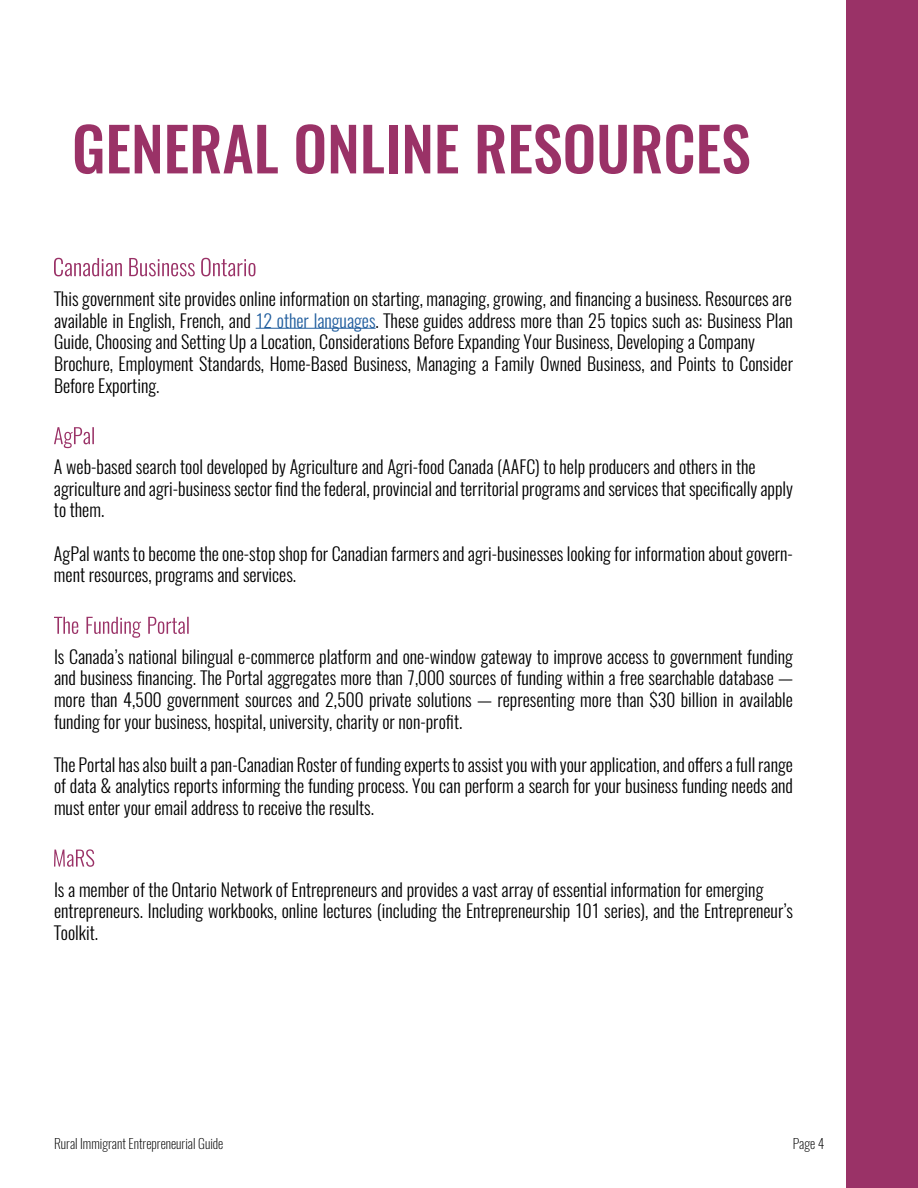
<style>
.page{position:relative;width:918px;height:1188px;background:#fff}
.page>*{position:absolute;margin:0;border:0;box-sizing:border-box;transform-origin:0 0}
.t1{font:500 60px "Oswald";color:#9a3267}
.t2{font:300 18px/21.6px "Oswald";color:#000}
.t3{font:200 13.5px "Oswald";color:#000}
.s1{color:#215e9e}
</style>
<div class="page">
<hr style="left:256px;top:328px;width:120px;height:1px;background:#215e9e">
<svg style="left:54px;top:258px;width:201px;height:18px"></svg>
<svg style="left:54px;top:427px;width:40px;height:21px"></svg>
<svg style="left:54px;top:617px;width:135px;height:21px"></svg>
<svg style="left:54px;top:849px;width:40px;height:18px"></svg>
<div style="left:846px;top:0;width:72px;height:1188px;background:#9a3267"></div>
<h1 class="t1" style="left:72px;top:107px;width:680px">GENERAL ONLINE RESOURCES</h1>
<p class="t2" style="left:54px;top:288px;width:741px">This government site provides online information on starting, managing, growing, and financing a business. Resources are available in English, French, and <span class="s1">12 other languages</span>. These guides address more than 25 topics such as: Business Plan Guide, Choosing and Setting Up a Location, Considerations Before Expanding Your Business, Developing a Company Brochure, Employment Standards, Home-Based Business, Managing a Family Owned Business, and Points to Consider Before Exporting.</p>
<p class="t2" style="left:54px;top:456px;width:741px">A web-based search tool developed by Agriculture and Agri-food Canada (AAFC) to help producers and others in the agriculture and agri-business sector find the federal, provincial and territorial programs and services that specifically apply to them.</p>
<p class="t2" style="left:54px;top:543px;width:741px">AgPal wants to become the one-stop shop for Canadian farmers and agri-businesses looking for information about govern&shy;ment resources, programs and services.</p>
<p class="t2" style="left:54px;top:646px;width:741px;text-align:justify">Is Canada’s national bilingual e-commerce platform and one-window gateway to improve access to government funding and business financing. The Portal aggregates more than 7,000 sources of funding within a free searchable database — more than 4,500 government sources and 2,500 private solutions — representing more than $30 billion in available funding for your business, hospital, university, charity or non-profit.</p>
<p class="t2" style="left:54px;top:754px;width:741px;text-align:justify">The Portal has also built a pan-Canadian Roster of funding experts to assist you with your application, and offers a full range of data &amp; analytics reports informing the funding process. You can perform a search for your business funding needs and must enter your email address to receive the results.</p>
<p class="t2" style="left:54px;top:879px;width:741px">Is a member of the Ontario Network of Entrepreneurs and provides a vast array of essential information for emerging entrepreneurs. Including workbooks, online lectures (including the Entrepreneurship 101 series), and the Entrepreneur’s<br>Toolkit.</p>
<p class="t3" style="left:54px;top:1134px;width:171px">Rural Immigrant Entrepreneurial Guide</p>
<p class="t3" style="left:793px;top:1134px;width:33px">Page 4</p>
</div>
